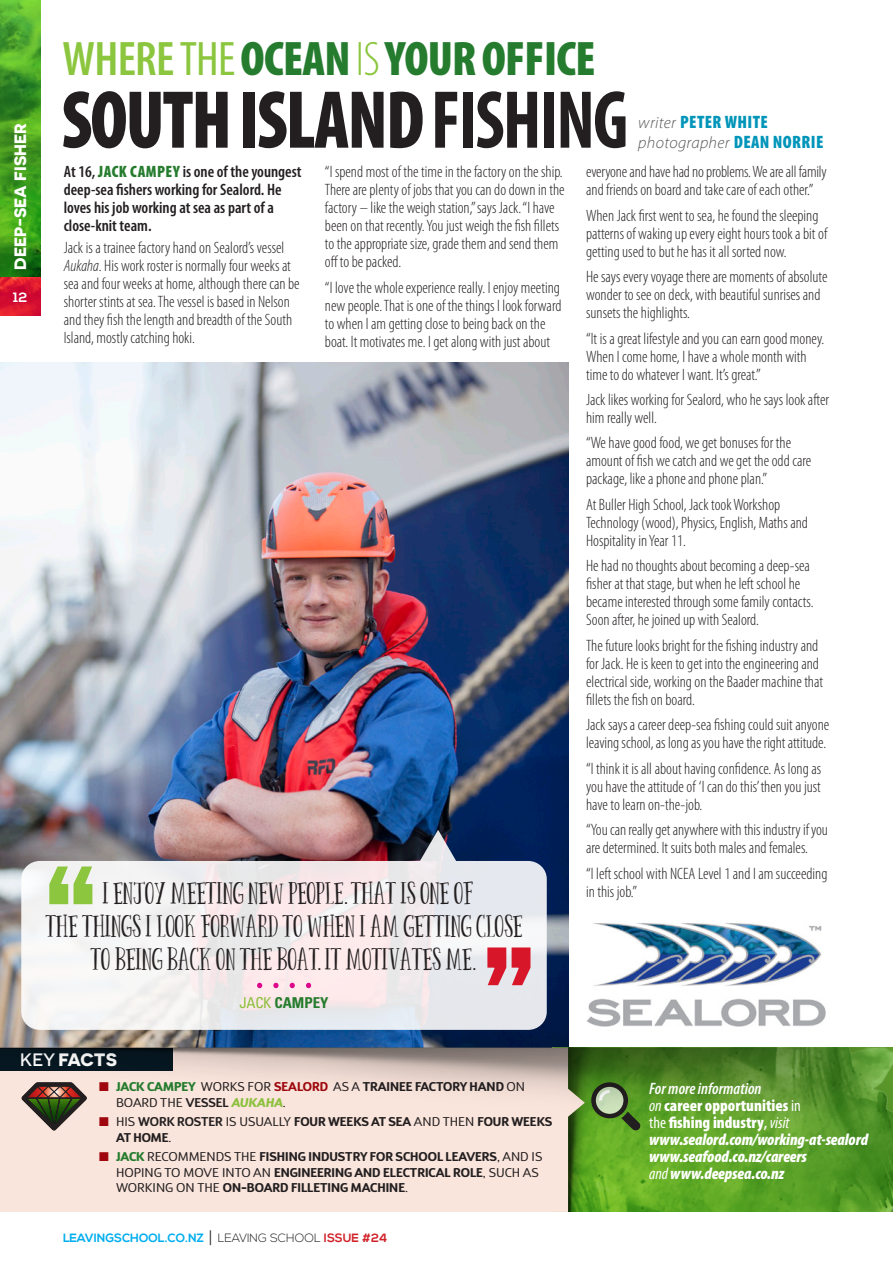
<style>
.page{position:relative;width:893px;height:1263px;background:#fff}
.page>*{position:absolute;margin:0;border:0;box-sizing:border-box;transform-origin:0 0}
.BODY_COPY-Myriad_Pro{font:900 condensed 82.8px "Myriad Pro";letter-spacing:-.025em;color:#231f20;scale:.9 1}
.BODY_COPY-Myriad_Pro-2{font:900 condensed 48.75px "Myriad Pro";letter-spacing:-.015em;color:#257c2e}
.BODY_INTRO-Myriad_Pr{font:27px/33px "Panda Tired Caps";letter-spacing:.005em;color:#231f20;text-align:center}
.BODY_COPY-Myriad_Pro-3{font:900 condensed 18px "Myriad Pro";letter-spacing:.02em;color:#0095b9}
.t1{font:700 18px "Novecentosanswide";letter-spacing:-.02em;color:#fff}
.BODY_COPY_issue__6{font:300 condensed 16.5px/18px "Myriad Pro";color:#231f20}
.BODY_COPY-Myriad_Pro-4{font:italic 900 condensed 16.5px/16.8px "Myriad Pro";letter-spacing:-.005em;color:#fff}
.BODY_COPY_issue__6-2{font:600 condensed 16.5px/18px "Myriad Pro";color:#231f20}
.BODY_COPY-Myriad_Pro-5{font:italic 300 16.5px "Myriad Pro";letter-spacing:.02em;color:#57585a}
.t2{font:700 16.5px "Novecentosanswide";color:#fff}
.BODY_INTRO-Myriad_Pr-2{font:700 condensed 15px "Univers";color:#257c2e}
.t3{font:700 13.5px "Nexa";color:#fff}
.KEY_FACTS_issue__7{font:700 12.75px/15.8px "D Sari";color:#231f20}
.KEY_FACTS_issue__7-2{font:12.75px/15.8px "D Sari";color:#231f20}
.t4{font:700 12px "Nexa";color:#00aeef}
.s1{font-weight:600;color:#8bc63e}
.s2{font-weight:400;color:#8bc63e}
.s3{font-weight:300;color:#8bc63e}
.s4{font-weight:700}
.s5{font-weight:300;font-style:italic;font-stretch:normal;font-size:16.5px;color:#57585a}
.s6{font-weight:900;font-style:normal;font-stretch:condensed;font-size:18px;color:#0095b9}
.s7{font-weight:900;color:#257c2e}
.s8{font-style:italic}
.s9{font-family:"Univers";font-weight:300;font-stretch:condensed;font-size:24px}
.s10{font-weight:400;color:#8cc03e}
.s11{font-weight:500}
.s12{color:#9d070d}
.s13{font-weight:800;color:#257c2e}
.s14{font-weight:700;color:#9d070d}
.s15{font-weight:600}
.s16{font-weight:800;font-style:italic;color:#8cc03e}
.s17{font-weight:400}
.s18{font-weight:300;font-size:18px;color:#231f20}
.s19{font-weight:300;color:#231f20}
.s20{color:#d1232a}
.s21{font-style:normal}
.s22{font-weight:400;font-style:normal}
.s23{font-weight:600;font-style:normal}
</style>
<div class="page">
<img style="left:0;top:363px;width:568px;height:685px">
<img style="left:0;top:0;width:40px;height:277px">
<img style="left:0;top:277px;width:40px;height:38px">
<img style="left:587px;top:923px;width:239px;height:104px">
<svg style="left:608px;top:1185px;width:285px;height:27px;background:#5aa424"></svg>
<img style="left:585px;top:1185px;width:23px;height:27px">
<div style="left:0;top:1185px;width:585px;height:27px;background:#fae5dc"></div>
<img style="left:0;top:1048px;width:893px;height:137px">
<svg style="left:17px;top:1080px;width:74px;height:54px;background:#a19281"></svg>
<svg style="left:21px;top:830px;width:526px;height:200px"></svg>
<svg style="left:257px;top:983px;width:5px;height:5px"></svg>
<svg style="left:273px;top:983px;width:6px;height:5px"></svg>
<svg style="left:290px;top:983px;width:5px;height:5px"></svg>
<svg style="left:306px;top:983px;width:5px;height:5px"></svg>
<svg style="left:49px;top:866px;width:19px;height:38px"></svg>
<svg style="left:74px;top:866px;width:18px;height:38px"></svg>
<svg style="left:512px;top:947px;width:18px;height:38px"></svg>
<svg style="left:487px;top:947px;width:19px;height:38px"></svg>
<p class="t2" style="left:10px;top:270px;width:148px;rotate:-90deg">DEEP-SEA FISHER</p>
<p class="t3" style="left:13px;top:289px;width:15px">12</p>
<p class="BODY_COPY-Myriad_Pro-2" style="left:63px;top:28px;width:534px"><span class="s1">WHERE</span><span class="s2">THE</span>OCEAN<span class="s3">IS</span> YOUR OFFICE</p>
<p class="BODY_COPY-Myriad_Pro" style="left:62px;top:67px;width:631px">SOUTH ISLAND<span class="s4">FISHING</span></p>
<p class="BODY_COPY-Myriad_Pro-3" style="left:638px;top:110px;width:131px"><span class="s5">writer</span> PETER WHITE</p>
<p class="BODY_COPY-Myriad_Pro-5" style="left:638px;top:132px;width:187px">photographer <span class="s6">DEAN NORRIE</span></p>
<p class="BODY_COPY_issue__6-2" style="left:64px;top:162px;width:239px">At 16, <span class="s7">JACK CAMPEY</span> is one of the youngest deep-sea fishers working for Sealord. He loves his job working at sea as part of a close-knit team.</p>
<p class="BODY_COPY_issue__6" style="left:64px;top:239px;width:237px">Jack is a trainee factory hand on Sealord’s vessel <span class="s8">Aukaha</span>. His work roster is normally four weeks at sea and four weeks at home, although there can be shorter stints at sea. The vessel is based in Nelson and they fish the length and breadth of the South Island, mostly catching hoki.</p>
<p class="BODY_COPY_issue__6" style="left:325px;top:163px;width:241px">“I spend most of the time in the factory on the ship.<br>There are plenty of jobs that you can do down in the factory – like the weigh station,” says Jack. “I have been on that recently. You just weigh the fish fillets to the appropriate size, grade them and send them off to be packed.</p>
<p class="BODY_COPY_issue__6" style="left:325px;top:278px;width:238px">“I love the whole experience really. I enjoy meeting new people. That is one of the things I look forward to when I am getting close to being back on the boat. It motivates me. I get along with just about</p>
<p class="BODY_INTRO-Myriad_Pr" style="left:46px;top:878px;width:478px">I ENJOY MEETING NEW PEOPLE<span class="s9">.</span>THAT IS ONE OF<br>THE THINGS I LOOK FORWARD TO WHEN I AM GETTING CLOSE<br>TO BEING BACK ON THE BOAT<span class="s9">.</span> IT MOTIVATES ME<span class="s9">.</span></p>
<p class="BODY_INTRO-Myriad_Pr-2" style="left:240px;top:994px;width:91px"><span class="s10">JACK</span> CAMPEY</p>
<p class="BODY_COPY_issue__6" style="left:586px;top:163px;width:242px">everyone and have had no problems. We are all family and friends on board and take care of each other.”</p>
<p class="BODY_COPY_issue__6" style="left:586px;top:206px;width:243px">When Jack first went to sea, he found the sleeping patterns of waking up every eight hours took a bit of getting used to but he has it all sorted now.</p>
<p class="BODY_COPY_issue__6" style="left:586px;top:267px;width:243px">He says every voyage there are moments of absolute wonder to see on deck, with beautiful sunrises and sunsets the highlights.</p>
<p class="BODY_COPY_issue__6" style="left:586px;top:329px;width:240px">“It is a great lifestyle and you can earn good money.<br>When I come home, I have a whole month with time to do whatever I want. It’s great.”</p>
<p class="BODY_COPY_issue__6" style="left:586px;top:390px;width:245px">Jack likes working for Sealord, who he says look after him really well.</p>
<p class="BODY_COPY_issue__6" style="left:586px;top:434px;width:226px">“We have good food, we get bonuses for the amount of fish we catch and we get the odd care package, like a phone and phone plan.”</p>
<p class="BODY_COPY_issue__6" style="left:586px;top:495px;width:223px">At Buller High School, Jack took Workshop<br>Technology (wood), Physics, English, Maths and<br>Hospitality in Year 11.</p>
<p class="BODY_COPY_issue__6" style="left:586px;top:557px;width:229px">He had no thoughts about becoming a deep-sea fisher at that stage, but when he left school he became interested through some family contacts.<br>Soon after, he joined up with Sealord.</p>
<p class="BODY_COPY_issue__6" style="left:586px;top:636px;width:238px">The future looks bright for the fishing industry and for Jack. He is keen to get into the engineering and electrical side, working on the Baader machine that fillets the fish on board.</p>
<p class="BODY_COPY_issue__6" style="left:586px;top:716px;width:245px">Jack says a career deep-sea fishing could suit anyone leaving school, as long as you have the right attitude.</p>
<p class="BODY_COPY_issue__6" style="left:586px;top:759px;width:237px;text-align:justify">“I think it is all about having confidence. As long as you have the attitude of ‘I can do this’ then you just have to learn on-the-job.</p>
<p class="BODY_COPY_issue__6" style="left:586px;top:820px;width:243px">“You can really get anywhere with this industry if you are determined. It suits both males and females.</p>
<p class="BODY_COPY_issue__6" style="left:586px;top:864px;width:243px">“I left school with NCEA Level 1 and I am succeeding in this job.”</p>
<p class="t1" style="left:20px;top:1049px;width:98px"><span class="s11">KEY</span> FACTS</p>
<p class="KEY_FACTS_issue__7-2" style="left:116px;top:1079px;width:411px;text-indent:-17px"><span class="s12">■</span> <span class="s13">JACK CAMPEY</span> WORKS FOR <span class="s14">SEALORD</span> AS A <span class="s4">TRAINEE FACTORY HAND</span> ON<br>BOARD THE <span class="s15">VESSEL</span> <span class="s16">AUKAHA</span>.</p>
<p class="KEY_FACTS_issue__7" style="left:116px;top:1113px;width:438px;text-indent:-17px"><span class="s12">■</span> <span class="s17">HIS</span> <span class="s15">WORK ROSTER</span> <span class="s17">IS USUALLY</span> FOUR WEEKS AT SEA <span class="s17">AND THEN</span> FOUR WEEKS<br>AT HOME<span class="s17">.</span></p>
<p class="KEY_FACTS_issue__7" style="left:116px;top:1148px;width:428px;text-indent:-17px"><span class="s12">■</span> <span class="s13">JACK</span> <span class="s17">RECOMMENDS THE</span> FISHING INDUSTRY FOR SCHOOL LEAVERS<span class="s17">, AND IS<br>HOPING TO MOVE INTO AN</span> ENGINEERING AND ELECTRICAL ROLE<span class="s17">, SUCH AS<br>WORKING ON THE</span> ON-BOARD FILLETING MACHINE<span class="s17">.</span></p>
<p class="t4" style="left:63px;top:1231px;width:326px">LEAVINGSCHOOL.CO.NZ <span class="s18">|</span> <span class="s19">LEAVING SCHOOL</span> <span class="s20">ISSUE #24</span></p>
<p class="BODY_COPY-Myriad_Pro-4" style="left:649px;top:1080px;width:221px"><span class="s15">For more information<br></span><span class="s17">on</span> <span class="s21">career opportunities</span> <span class="s22">in<br>the</span> <span class="s21">fishing industry</span><span class="s23">,</span> <span class="s17">visit </span>www.sealord.com/working-at-sealord www.seafood.co.nz/careers</p>
<p class="BODY_COPY-Myriad_Pro-4" style="left:649px;top:1164px;width:137px"><span class="s17">and</span> www.deepsea.co.nz</p>
</div>
